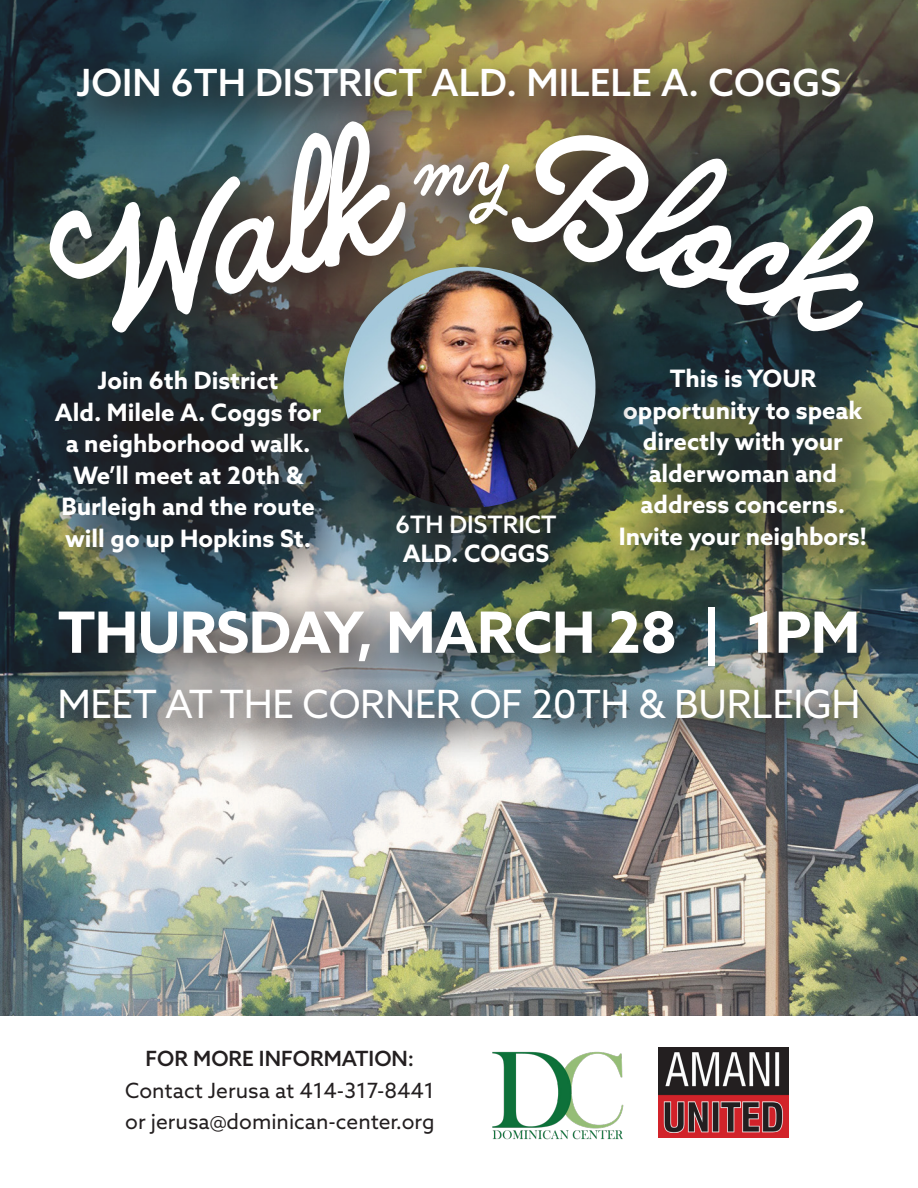
<style>
.page{position:relative;width:918px;height:1188px;background:#fff}
.page>*{position:absolute;margin:0;border:0;box-sizing:border-box;transform-origin:0 0}
.t1{font:139.5px "Quimby Gubernatorial";color:#fff}
.t2{font:63px "Quimby Gubernatorial";color:#fff}
.t3{font:700 57px "Azo Sans";letter-spacing:-.01em;color:#fff}
.t4{font:39px "Azo Sans";letter-spacing:-.01em;color:#fff}
.t5{font:500 37.5px "Azo Sans";color:#fff}
.t6{font:700 24px/31.5px "Azo Sans";color:#fff;text-align:center}
.t7{font:500 24px "Azo Sans";color:#fff}
.t8{font:21px/31.5px "Azo Sans";color:#231f20;text-align:center}
.s1{font-weight:500}
</style>
<div class="page">
<img style="left:0;top:0;width:918px;height:1015px">
<img style="left:659px;top:1047px;width:129px;height:91px">
<img style="left:492px;top:1051px;width:132px;height:89px">
<div style="left:49px;top:39px;width:841px;height:109px;background:#231f20;opacity:.74"></div>
<div style="left:30px;top:578px;width:879px;height:191px;background:#231f20;opacity:.74"></div>
<div style="left:27px;top:342px;width:343px;height:260px;background:#231f20;opacity:.74"></div>
<div style="left:591px;top:339px;width:325px;height:261px;background:#231f20;opacity:.74"></div>
<div style="left:21px;top:93px;width:435px;height:289px;background:#231f20;opacity:.74"></div>
<div style="left:386px;top:133px;width:172px;height:140px;background:#231f20;opacity:.74"></div>
<div style="left:483px;top:105px;width:435px;height:276px;background:#231f20;opacity:.74"></div>
<div style="left:313px;top:236px;width:333px;height:323px;background:#231f20;opacity:.74"></div>
<img style="left:344px;top:267px;width:252px;height:241px">
<div style="left:368px;top:485px;width:237px;height:129px;background:#231f20;opacity:.74"></div>
<p class="t5" style="left:77px;top:58px;width:766px">JOIN 6TH DISTRICT ALD. MILELE A. COGGS</p>
<p class="t1" style="left:35px;top:217px;width:341px;rotate:-17deg">Walk</p>
<p class="t1" style="left:549px;top:102px;width:345px;rotate:18deg">Block</p>
<p class="t2" style="left:411px;top:135px;width:98px">my</p>
<p class="t6" style="left:55px;top:365px;width:268px">Join 6th District<br>Ald. Milele A. Coggs for a neighborhood walk.<br>We’ll meet at 20th &amp;<br>Burleigh and the route will go up Hopkins St.</p>
<p class="t6" style="left:619px;top:362px;width:249px">This is YOUR opportunity to speak directly with your alderwoman and address concerns.<br>Invite your neighbors!</p>
<p class="t7" style="left:396px;top:509px;width:163px">6TH DISTRICT</p>
<p class="t6" style="left:403px;top:537px;width:148px">ALD. COGGS</p>
<p class="t3" style="left:58px;top:595px;width:804px">THURSDAY, MARCH 28 | 1PM</p>
<p class="t4" style="left:57px;top:678px;width:805px">MEET AT THE CORNER OF 20TH &amp; BURLEIGH</p>
<p class="t8" style="left:125px;top:1043px;width:311px"><span class="s1">FOR MORE INFORMATION:<br></span>Contact Jerusa at 414-317-8441 or jerusa@dominican-center.org</p>
</div>
